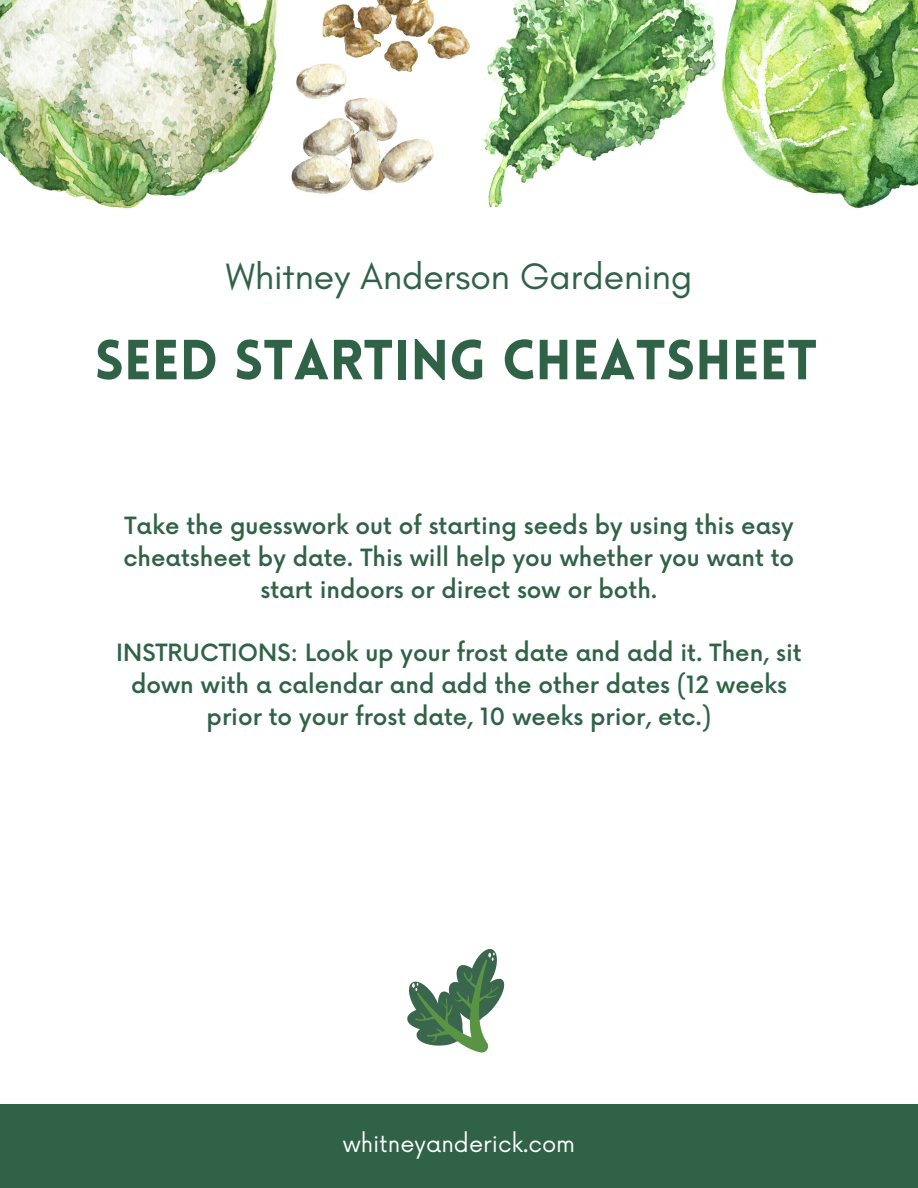
<style>
.page{position:relative;width:918px;height:1188px;background:#fff}
.page>*{position:absolute;margin:0;border:0;box-sizing:border-box;transform-origin:0 0}
.t1{font:900 55.2px "Lovelo";color:#2f6246}
.t2{font:37.35px "Glacial Indifference";color:#2f6246}
.t3{font:500 23.25px/31.8px "Now";color:#2f6246;text-align:center}
.t4{font:22.5px "Now";color:#fff}
</style>
<div class="page">
<div style="left:0;top:1104px;width:918px;height:84px;background:#2f6246"></div>
<svg style="left:407px;top:949px;width:98px;height:104px"></svg>
<img style="left:0;top:0;width:918px;height:209px">
<h2 class="t2" style="left:226px;top:254px;width:468px">Whitney Anderson Gardening</h2>
<h3 class="t1" style="left:95px;top:338px;width:724px">SEED STARTING CHEATSHEET</h3>
<h3 class="t3" style="left:124px;top:511px;width:672px">Take the guesswork out of starting seeds by using this easy cheatsheet by date. This will help you whether you want to start indoors or direct sow or both.</h3>
<p class="t3" style="left:116px;top:638px;width:687px">INSTRUCTIONS: Look up your frost date and add it. Then, sit down with a calendar and add the other dates (12 weeks prior to your frost date, 10 weeks prior, etc.)</p>
<h1 class="t4" style="left:343px;top:1131px;width:234px">whitneyanderick.com</h1>
</div>
